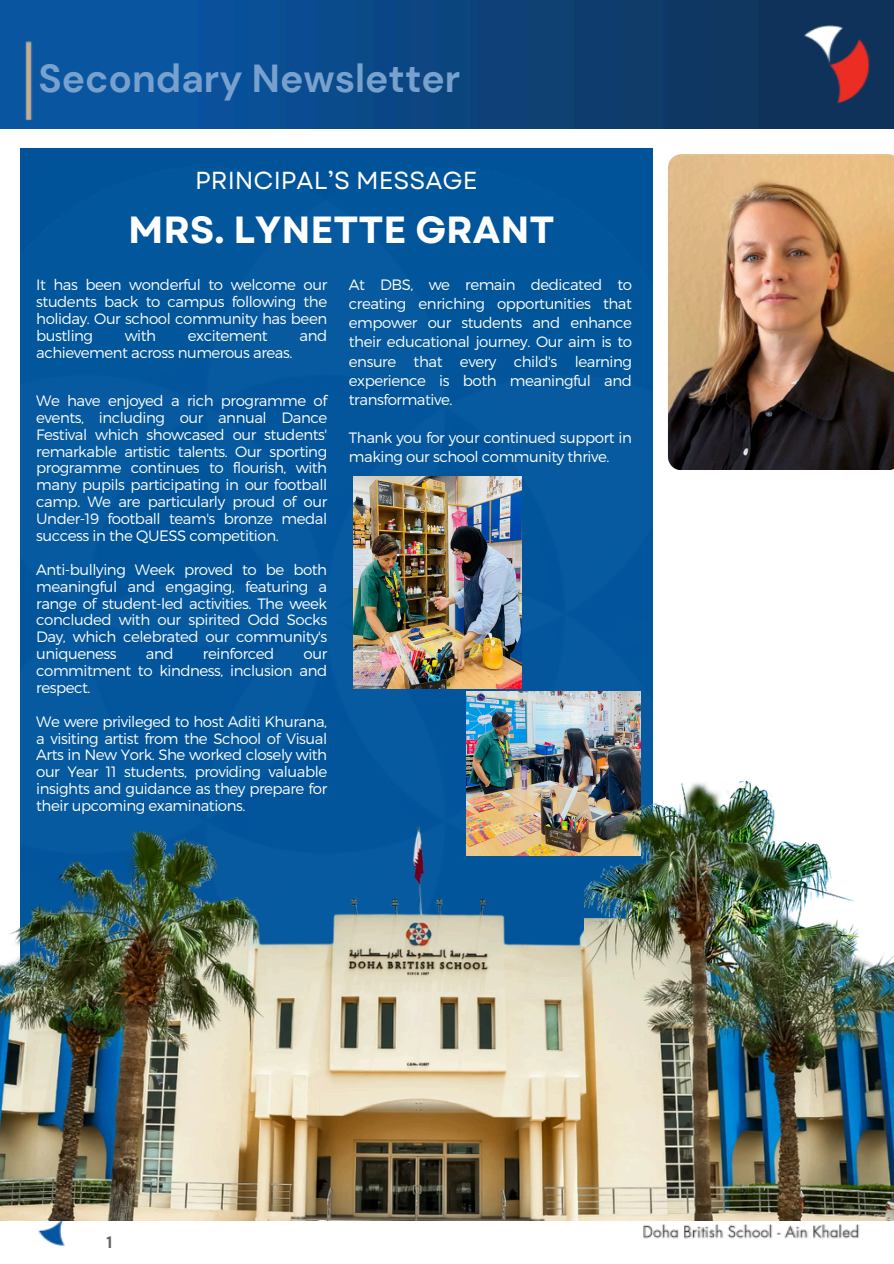
<style>
.page{position:relative;width:894px;height:1264px;background:#fff}
.page>*{position:absolute;margin:0;border:0;box-sizing:border-box;transform-origin:0 0}
.t1{font:700 39px "DM Sans";color:#78a2cd}
.t2{font:700 37.8px "Garet";color:#fff}
.t3{font:24.6px "Garet";color:#fff}
.t4{font:700 16.5px "DM Sans";color:#616161}
.t5{font:300 15px/16.8px "Montserrat";letter-spacing:-.03em;color:#fff;text-align:justify}
</style>
<div class="page">
<img style="left:0;top:1220px;width:893px;height:26px">
<img style="left:0;top:0;width:893px;height:128px">
<div style="left:20px;top:148px;width:632px;height:631px;background:#02569c"></div>
<img style="left:466px;top:691px;width:174px;height:88px">
<img style="left:667px;top:154px;width:226px;height:316px">
<img style="left:0;top:779px;width:893px;height:441px">
<img style="left:353px;top:476px;width:168px;height:212px">
<p class="t1" style="left:39px;top:53px;width:423px">Secondary Newsletter</p>
<p class="t3" style="left:195px;top:163px;width:284px">PRINCIPAL’S MESSAGE</p>
<p class="t2" style="left:128px;top:202px;width:428px">MRS. LYNETTE GRANT</p>
<h1 class="t5" style="left:36px;top:275px;width:292px">It has been wonderful to welcome our students back to campus following the holiday. Our school community has been bustling</h1>
<h1 class="t5" style="left:125px;top:326px;width:33px">with</h1>
<h1 class="t5" style="left:188px;top:326px;width:81px">excitement</h1>
<h1 class="t5" style="left:299px;top:326px;width:29px">and</h1>
<h1 class="t5" style="left:36px;top:343px;width:258px">achievement across numerous areas.</h1>
<p class="t5" style="left:36px;top:391px;width:292px">We have enjoyed a rich programme of events, including our annual Dance Festival which showcased our students' remarkable artistic talents. Our sporting programme continues to flourish, with many pupils participating in our football camp. We are particularly proud of our Under-19 football team's bronze medal success in the QUESS competition.</p>
<p class="t5" style="left:36px;top:560px;width:292px">Anti-bullying Week proved to be both meaningful and engaging, featuring a range of student-led activities. The week concluded with our spirited Odd Socks Day, which celebrated our community's uniqueness</p>
<p class="t5" style="left:146px;top:644px;width:29px">and</p>
<p class="t5" style="left:203px;top:644px;width:73px">reinforced</p>
<p class="t5" style="left:36px;top:644px;width:292px;text-indent:267px">our commitment to kindness, inclusion and respect.</p>
<p class="t5" style="left:36px;top:712px;width:292px">We were privileged to host Aditi Khurana, a visiting artist from the School of Visual Arts in New York. She worked closely with our Year 11 students, providing valuable insights and guidance as they prepare for their upcoming examinations.</p>
<p class="t5" style="left:349px;top:274px;width:284px;line-height:19.2px">At DBS, we remain dedicated to creating enriching opportunities that empower our students and enhance their educational journey. Our aim is to ensure that every child's learning experience is both meaningful and transformative.</p>
<p class="t5" style="left:349px;top:427px;width:284px;line-height:19.2px">Thank you for your continued support in making our school community thrive.</p>
<h2 class="t4" style="left:107px;top:1231px;width:7px">1</h2>
</div>
